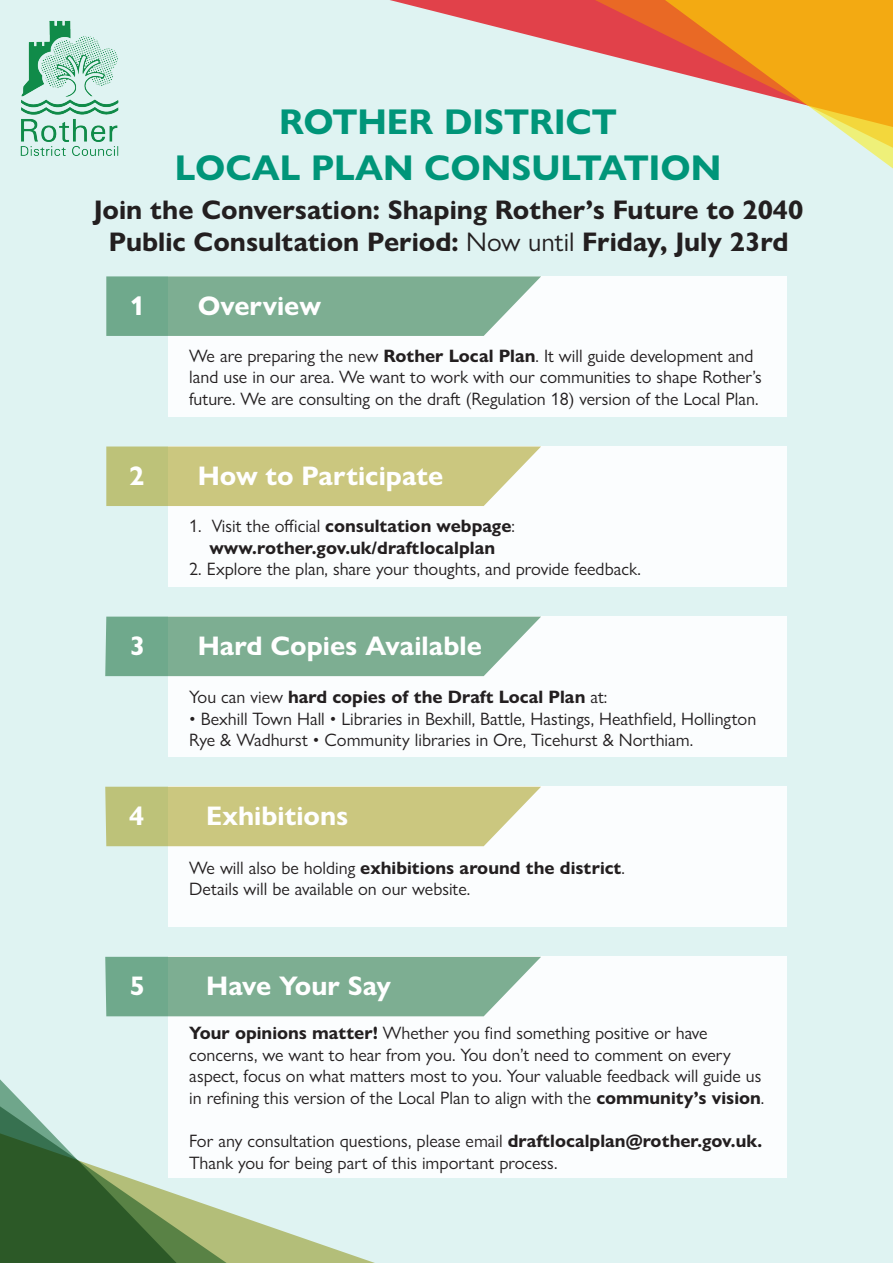
<style>
.page{position:relative;width:893px;height:1263px;background:#dff3f2}
.page>*{position:absolute;margin:0;border:0;box-sizing:border-box;transform-origin:0 0}
.t1{font:700 36px "Gill Sans Nova";color:#009579}
.t2{font:700 27px "Gill Sans Nova";color:#231f20}
.t3{font:700 27px "Gill Sans Nova";color:#fff}
.t4{font:18px/21.6px "Gill Sans Nova";color:#231f20}
.t5{font:700 18px "Gill Sans Nova";color:#231f20}
.s1{font-weight:400}
.s2{font-weight:700}
</style>
<div class="page">
<div style="left:168px;top:957px;width:619px;height:221px;background:#fbfdfe"></div>
<div style="left:168px;top:787px;width:619px;height:140px;background:#fbfdfe"></div>
<div style="left:168px;top:617px;width:619px;height:140px;background:#fbfdfe"></div>
<div style="left:168px;top:446px;width:619px;height:141px;background:#fbfdfe"></div>
<div style="left:168px;top:276px;width:619px;height:141px;background:#fbfdfe"></div>
<svg style="left:265px;top:1225px;width:94px;height:38px;fill:#b3be79"></svg>
<svg style="left:0;top:1079px;width:265px;height:184px"></svg>
<svg style="left:106px;top:276px;width:435px;height:60px;background:#84b398"></svg>
<svg style="left:106px;top:446px;width:435px;height:60px;background:#ccca87"></svg>
<svg style="left:105px;top:617px;width:436px;height:59px;background:#83b298"></svg>
<svg style="left:105px;top:787px;width:436px;height:59px;background:#ccc986"></svg>
<svg style="left:105px;top:957px;width:436px;height:59px;background:#83b298"></svg>
<svg style="left:20px;top:0;width:873px;height:169px"></svg>
<p class="t1" style="left:279px;top:99px;width:339px">ROTHER DISTRICT</p>
<p class="t1" style="left:175px;top:146px;width:548px">LOCAL PLAN CONSULTATION</p>
<p class="t2" style="left:94px;top:193px;width:711px">Join the Conversation: Shaping Rother’s Future to 2040</p>
<p class="t2" style="left:109px;top:225px;width:681px">Public Consultation Period: <span class="s1">Now until</span> Friday, July 23rd</p>
<p class="t3" style="left:130px;top:289px;width:17px">1</p>
<p class="t3" style="left:198px;top:289px;width:125px">Overview</p>
<p class="t4" style="left:189px;top:345px;width:574px">We are preparing the new <span class="s2">Rother Local Plan</span>. It will guide development and land use in our area. We want to work with our communities to shape Rother’s future. We are consulting on the draft (Regulation 18) version of the Local Plan.</p>
<p class="t3" style="left:129px;top:459px;width:17px">2</p>
<p class="t3" style="left:198px;top:459px;width:247px">How to Participate</p>
<p class="t4" style="left:189px;top:515px;width:327px">1. Visit the official <span class="s2">consultation webpage</span>:</p>
<p class="t5" style="left:209px;top:536px;width:287px">www.rother.gov.uk/draftlocalplan</p>
<p class="t4" style="left:189px;top:558px;width:453px">2. Explore the plan, share your thoughts, and provide feedback.</p>
<p class="t3" style="left:130px;top:629px;width:17px">3</p>
<p class="t3" style="left:198px;top:629px;width:286px">Hard Copies Available</p>
<p class="t5" style="left:189px;top:686px;width:420px"><span class="s1">You can view</span> hard copies of the Draft Local Plan <span class="s1">at:</span></p>
<p class="t4" style="left:189px;top:708px;width:568px">• Bexhill Town Hall • Libraries in Bexhill, Battle, Hastings, Heathfield, Hollington<br>Rye &amp; Wadhurst • Community libraries in Ore, Ticehurst &amp; Northiam.</p>
<p class="t3" style="left:129px;top:799px;width:17px">4</p>
<p class="t3" style="left:206px;top:799px;width:144px">Exhibitions</p>
<p class="t5" style="left:189px;top:856px;width:437px"><span class="s1">We will also be holding</span> exhibitions around the district<span class="s1">.</span></p>
<p class="t4" style="left:189px;top:878px;width:283px">Details will be available on our website.</p>
<p class="t3" style="left:130px;top:969px;width:17px">5</p>
<p class="t3" style="left:206px;top:969px;width:186px">Have Your Say</p>
<p class="t4" style="left:189px;top:1022px;width:577px"><span class="s2">Your opinions matter!</span> Whether you find something positive or have concerns, we want to hear from you. You don’t need to comment on every aspect, focus on what matters most to you. Your valuable feedback will guide us in refining this version of the Local Plan to align with the <span class="s2">community’s vision</span>.</p>
<p class="t4" style="left:189px;top:1130px;width:574px">For any consultation questions, please email <span class="s2">draftlocalplan@rother.gov.uk.</span></p>
<p class="t4" style="left:189px;top:1151px;width:370px">Thank you for being part of this important process.</p>
</div>
